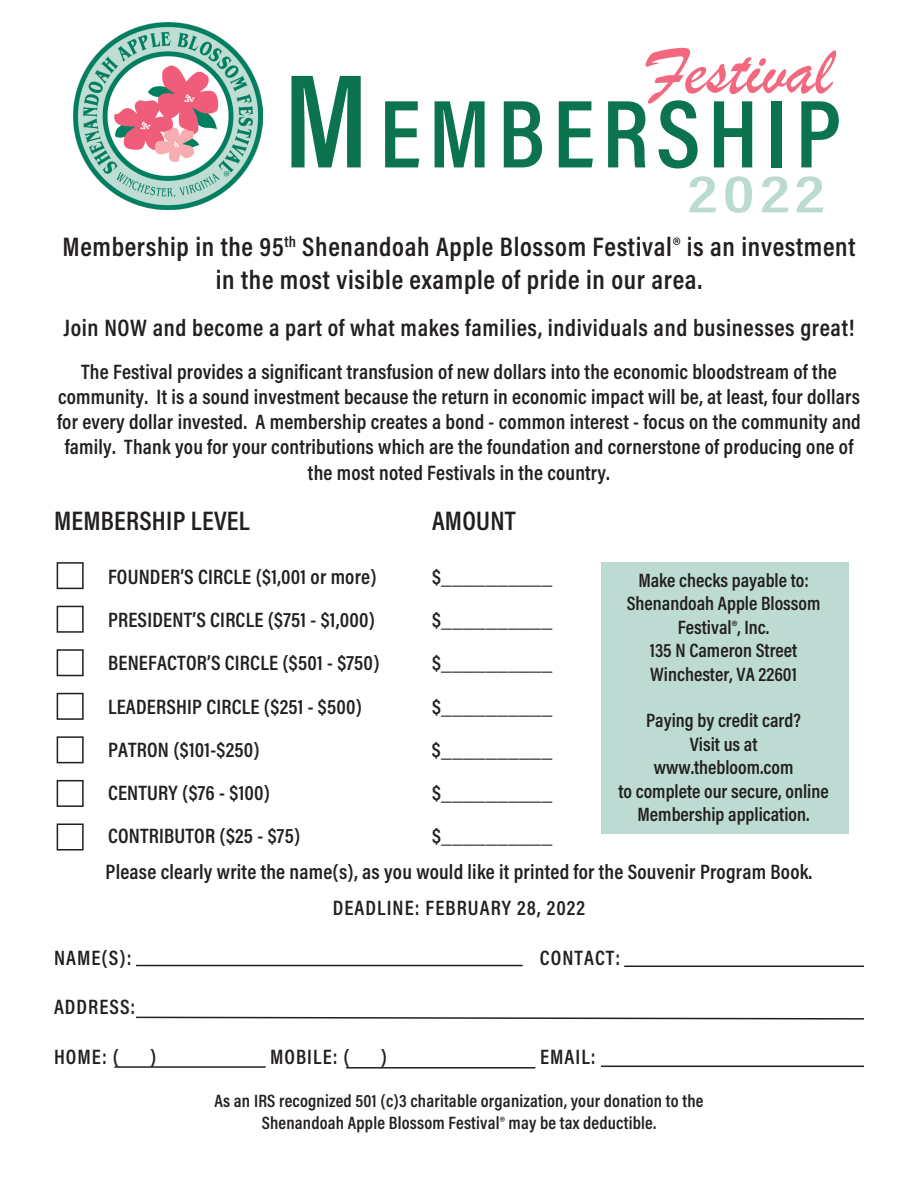
<style>
.page{position:relative;width:918px;height:1188px;background:#fff}
.page>*{position:absolute;margin:0;border:0;box-sizing:border-box;transform-origin:0 0}
.t1{font:600 97.5px "Acumin Pro Cond";letter-spacing:.075em;color:#0b744f}
.t2{font:72px "Brush Script";color:#f1687f}
.t3{font:600 54px "Acumin Pro Cond";color:#bbdbd2;scale:1.33 1}
.t4{font:600 27px/32.4px "Acumin Pro Cond";letter-spacing:.025em;color:#231f20;text-align:center}
.t5{font:600 24px "Acumin Pro Cond";letter-spacing:.025em;color:#231f20}
.t6{font:600 21px/25.2px "Acumin Pro Cond";letter-spacing:.01em;color:#231f20;text-align:center}
.t7{font:600 21px "Acumin Pro Cond";letter-spacing:.05em;color:#231f20}
.t8{font:600 19.5px/23.4px "Acumin Pro Cond";color:#231f20;text-align:center}
.t9{font:600 18px "Acumin Pro Cond";letter-spacing:.01em;color:#231f20}
.s1{font-size:135px}
</style>
<div class="page">
<img style="left:73px;top:22px;width:190px;height:188px">
<div style="left:57px;top:562px;width:27px;height:27px;border:2px solid #231f20"></div>
<div style="left:57px;top:649px;width:27px;height:27px;border:2px solid #231f20"></div>
<div style="left:57px;top:606px;width:27px;height:27px;border:2px solid #231f20"></div>
<div style="left:57px;top:693px;width:27px;height:27px;border:2px solid #231f20"></div>
<div style="left:57px;top:736px;width:27px;height:27px;border:2px solid #231f20"></div>
<div style="left:57px;top:824px;width:27px;height:26px;border:2px solid #231f20"></div>
<div style="left:57px;top:780px;width:27px;height:27px;border:2px solid #231f20"></div>
<div style="left:601px;top:562px;width:247px;height:272px;background:#bddbd2"></div>
<hr style="left:136px;top:965px;width:387px;height:1px;background:#231f20">
<hr style="left:624px;top:966px;width:240px;height:1px;background:#231f20">
<hr style="left:346px;top:1067px;width:189px;height:2px;background:#231f20">
<hr style="left:114px;top:1066px;width:152px;height:2px;background:#231f20">
<hr style="left:601px;top:1066px;width:263px;height:1px;background:#231f20">
<svg style="left:136px;top:1016px;width:728px;height:4px"></svg>
<p class="t2" style="left:645px;top:27px;width:188px">Festival</p>
<p class="t1" style="left:283px;top:70px;width:560px"><span class="s1">M</span>EMBERSHIP</p>
<p class="t3" style="left:688px;top:158px;width:104px">2022</p>
<p class="t4" style="left:63px;top:230px;width:794px">Membership in the 95<sup>th</sup> Shenandoah Apple Blossom Festival® is an investment in the most visible example of pride in our area.</p>
<p class="t5" style="left:63px;top:312px;width:793px">Join NOW and become a part of what makes families, individuals and businesses great!</p>
<p class="t6" style="left:57px;top:358px;width:805px">The Festival provides a significant transfusion of new dollars into the economic bloodstream of the community. It is a sound investment because the return in economic impact will be, at least, four dollars for every dollar invested. A membership creates a bond - common interest - focus on the community and family. Thank you for your contributions which are the foundation and cornerstone of producing one of the most noted Festivals in the country.</p>
<p class="t4" style="left:54px;top:504px;width:197px">MEMBERSHIP LEVEL</p>
<p class="t4" style="left:432px;top:504px;width:85px">AMOUNT</p>
<p class="t6" style="left:108px;top:564px;width:270px">FOUNDER’S CIRCLE ($1,001 or more)</p>
<p class="t6" style="left:432px;top:564px;width:122px">$__________</p>
<p class="t6" style="left:108px;top:607px;width:269px">PRESIDENT’S CIRCLE ($751 - $1,000)</p>
<p class="t6" style="left:432px;top:607px;width:122px">$__________</p>
<p class="t6" style="left:108px;top:650px;width:273px">BENEFACTOR’S CIRCLE ($501 - $750)</p>
<p class="t6" style="left:432px;top:650px;width:122px">$__________</p>
<p class="t6" style="left:108px;top:693px;width:256px">LEADERSHIP CIRCLE ($251 - $500)</p>
<p class="t6" style="left:432px;top:693px;width:122px">$__________</p>
<p class="t6" style="left:108px;top:736px;width:153px">PATRON ($101-$250)</p>
<p class="t6" style="left:432px;top:736px;width:122px">$__________</p>
<p class="t6" style="left:108px;top:780px;width:164px">CENTURY ($76 - $100)</p>
<p class="t6" style="left:432px;top:780px;width:122px">$__________</p>
<p class="t6" style="left:108px;top:823px;width:194px">CONTRIBUTOR ($25 - $75)</p>
<p class="t6" style="left:432px;top:823px;width:122px">$__________</p>
<p class="t6" style="left:106px;top:859px;width:708px">Please clearly write the name(s), as you would like it printed for the Souvenir Program Book.</p>
<p class="t7" style="left:333px;top:894px;width:254px">DEADLINE: FEBRUARY 28, 2022</p>
<p class="t6" style="left:54px;top:944px;width:79px">NAME(S):</p>
<p class="t7" style="left:540px;top:944px;width:82px">CONTACT:</p>
<p class="t7" style="left:54px;top:993px;width:83px">ADDRESS:</p>
<p class="t6" style="left:54px;top:1043px;width:67px">HOME: (</p>
<p class="t6" style="left:150px;top:1043px;width:8px">)</p>
<p class="t6" style="left:270px;top:1043px;width:81px">MOBILE: (</p>
<p class="t6" style="left:381px;top:1043px;width:8px">)</p>
<p class="t6" style="left:540px;top:1043px;width:57px">EMAIL:</p>
<p class="t9" style="left:214px;top:1089px;width:491px">As an IRS recognized 501 (c)3 charitable organization, your donation to the</p>
<p class="t9" style="left:262px;top:1111px;width:396px">Shenandoah Apple Blossom Festival® may be tax deductible.</p>
<p class="t8" style="left:638px;top:568px;width:172px">Make checks payable to:</p>
<p class="t8" style="left:627px;top:591px;width:195px">Shenandoah Apple Blossom<br>Festival®, Inc.</p>
<p class="t8" style="left:650px;top:638px;width:149px">135 N Cameron Street</p>
<p class="t8" style="left:650px;top:662px;width:148px">Winchester, VA 22601</p>
<p class="t8" style="left:646px;top:708px;width:156px">Paying by credit card?</p>
<p class="t8" style="left:690px;top:732px;width:69px">Visit us at</p>
<p class="t8" style="left:654px;top:755px;width:141px">www.thebloom.com</p>
<p class="t8" style="left:619px;top:779px;width:212px">to complete our secure, online<br>Membership application.</p>
</div>
